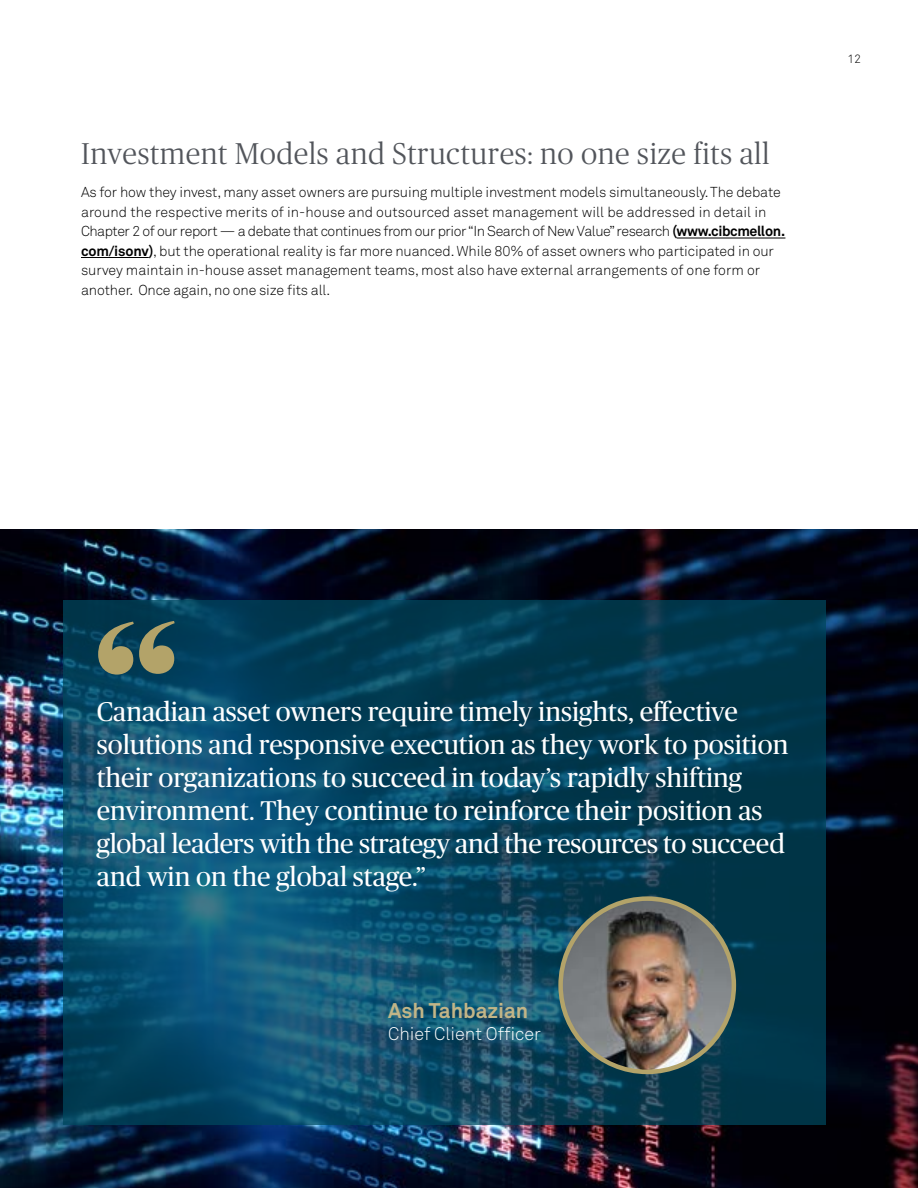
<style>
.page{position:relative;width:918px;height:1188px;background:#fff}
.page>*{position:absolute;margin:0;border:0;box-sizing:border-box;transform-origin:0 0}
.t1{font:300 30px "Publico Headline";letter-spacing:.02em;color:#52555b}
.t2{font:27px/33px "Publico Headline";color:#fff}
.t3{font:700 21px "Akkurat Pro";color:#c2b587}
.t4{font:300 18px "Akkurat Pro";color:#fff}
.t5{font:300 14.25px/19.5px "Akkurat Pro";letter-spacing:-.01em;color:#000}
.t6{font:300 12px "Akkurat Pro";color:#000}
.s1{font-weight:700}
</style>
<div class="page">
<hr style="left:677px;top:238px;width:108px;height:1px;background:#000">
<hr style="left:81px;top:257px;width:68px;height:1px;background:#000">
<img style="left:0;top:529px;width:918px;height:659px">
<svg style="left:63px;top:600px;width:763px;height:525px;background:#094660"></svg>
<img style="left:561px;top:899px;width:173px;height:173px;border-radius:87px">
<div style="left:558px;top:896px;width:178px;height:178px;border:4px solid #b3a369;border-radius:50%"></div>
<svg style="left:98px;top:621px;width:78px;height:54px;background:#003953"></svg>
<h1 class="t1" style="left:81px;top:134px;width:690px">Investment Models and Structures: no one size fits all</h1>
<p class="t5" style="left:81px;top:183px;width:706px">As for how they invest, many asset owners are pursuing multiple investment models simultaneously. The debate around the respective merits of in-house and outsourced asset management will be addressed in detail in Chapter 2 of our report — a debate that continues from our prior “In Search of New Value” research <span class="s1">(www.cibcmellon. com/isonv)</span>, but the operational reality is far more nuanced. While 80% of asset owners who participated in our survey maintain in-house asset management teams, most also have external arrangements of one form or another. Once again, no one size fits all.</p>
<p class="t6" style="left:847px;top:52px;width:15px">12</p>
<p class="t2" style="left:97px;top:694px;width:693px">Canadian asset owners require timely insights, effective solutions and responsive execution as they work to position their organizations to succeed in today’s rapidly shifting environment. They continue to reinforce their position as global leaders with the strategy and the resources to succeed and win on the global stage.”</p>
<h3 class="t3" style="left:388px;top:998px;width:142px">Ash Tahbazian</h3>
<p class="t4" style="left:388px;top:1023px;width:154px">Chief Client Officer</p>
</div>
